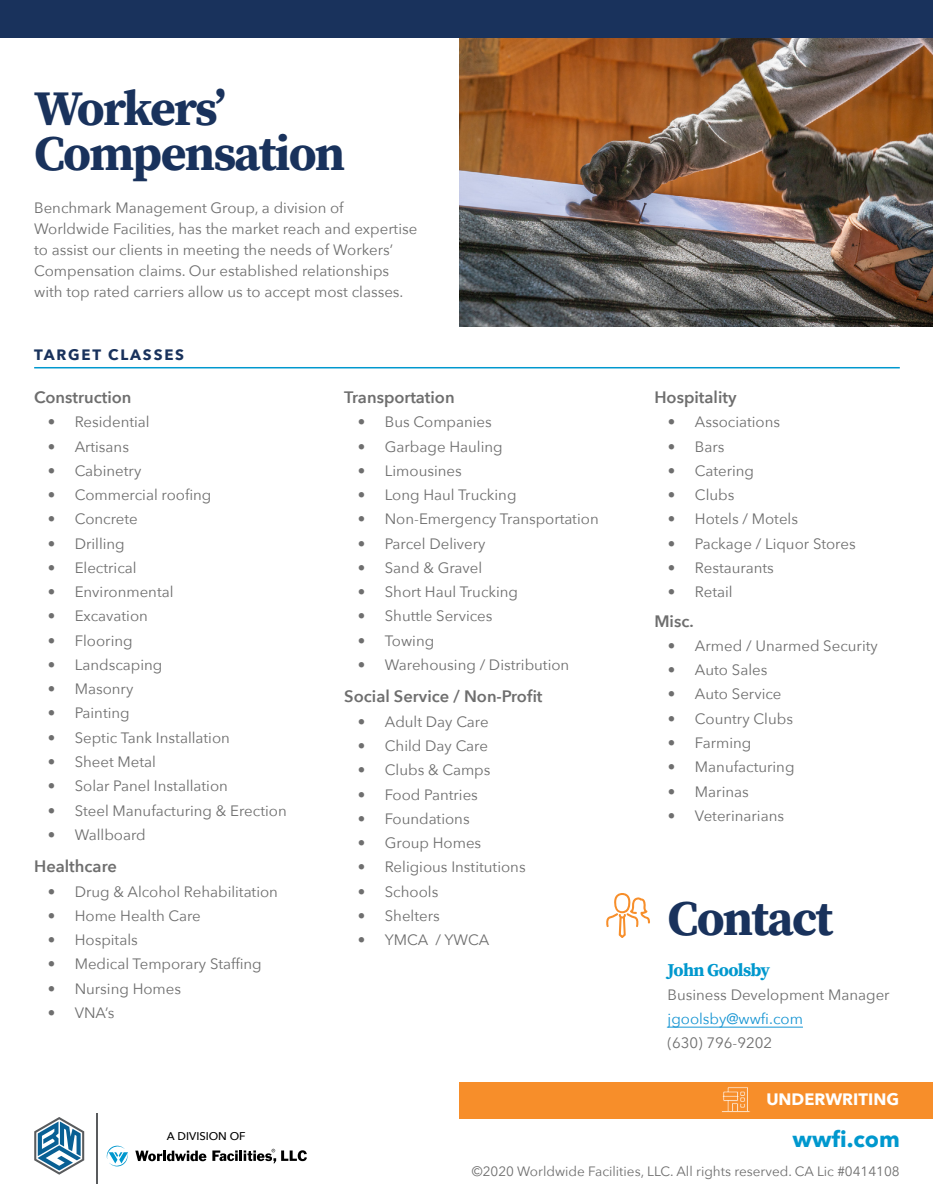
<style>
.page{position:relative;width:933px;height:1203px;background:#fff}
.page>*{position:absolute;margin:0;border:0;box-sizing:border-box;transform-origin:0 0}
.t1{font:700 49.5px/45px "Source Serif Pro";letter-spacing:-.035em;color:#19325c}
.t2{font:700 22.5px "Avenir Next";color:#0098ce}
.t3{font:700 18px "Source Serif Pro";letter-spacing:-.04em;color:#0098ce}
.t4{font:600 16.5px "Avenir Next";color:#6e6e6e}
.t5{font:700 16.5px "Avenir Next";color:#fff}
.t6{font:700 16.5px "Avenir Next LT Pro";color:#fff}
.t7{font:15px/21px "Avenir Next";color:#6e6e6e}
.t8{font:15px "Avenir Next";color:#1795d3}
.t9{font:700 15px "Avenir Next";letter-spacing:.12em;color:#19325c}
.t10{font:13.5px "Avenir Next";color:#6e6e6e}
.t11{font:500 11.25px "Avenir Next";color:#000}
</style>
<div class="page">
<img style="left:459px;top:38px;width:473px;height:288px">
<div style="left:459px;top:1081px;width:473px;height:36px;background:#f78e2a"></div>
<svg style="left:722px;top:1087px;width:26px;height:24px"></svg>
<div style="left:0;top:0;width:932px;height:38px;background:#19325c"></div>
<svg style="left:606px;top:893px;width:43px;height:44px"></svg>
<hr style="left:667px;top:1026px;width:135px;height:1px;background:#1795d3">
<hr style="left:34px;top:367px;width:865px;height:1px;background:#0098ce">
<svg style="left:34px;top:1117px;width:50px;height:57px"></svg>
<hr style="left:96px;top:1112px;width:1px;height:71px;background:#595b5d">
<svg style="left:135px;top:1150px;width:71px;height:10px"></svg>
<svg style="left:212px;top:1148px;width:95px;height:14px"></svg>
<svg style="left:106px;top:1145px;width:22px;height:21px"></svg>
<h1 class="t1" style="left:34px;top:85px;width:313px">Workers’<br>Compensation</h1>
<p class="t7" style="left:34px;top:197px;width:384px">Benchmark Management Group, a division of Worldwide Facilities, has the market reach and expertise to assist our clients in meeting the needs of Workers’ Compensation claims. Our established relationships with top rated carriers allow us to accept most classes.</p>
<p class="t9" style="left:34px;top:342px;width:151px">TARGET CLASSES</p>
<p class="t4" style="left:34px;top:383px;width:99px">Construction</p>
<p class="t7" style="left:48px;top:411px;width:103px">• Residential</p>
<p class="t7" style="left:48px;top:435px;width:83px">• Artisans</p>
<p class="t7" style="left:48px;top:459px;width:95px">• Cabinetry</p>
<p class="t7" style="left:48px;top:483px;width:165px">• Commercial roofing</p>
<p class="t7" style="left:48px;top:508px;width:92px">• Concrete</p>
<p class="t7" style="left:48px;top:532px;width:79px">• Drilling</p>
<p class="t7" style="left:48px;top:556px;width:90px">• Electrical</p>
<p class="t7" style="left:48px;top:580px;width:127px">• Environmental</p>
<p class="t7" style="left:48px;top:605px;width:102px">• Excavation</p>
<p class="t7" style="left:48px;top:629px;width:86px">• Flooring</p>
<p class="t7" style="left:48px;top:653px;width:116px">• Landscaping</p>
<p class="t7" style="left:48px;top:677px;width:87px">• Masonry</p>
<p class="t7" style="left:48px;top:702px;width:83px">• Painting</p>
<p class="t7" style="left:48px;top:726px;width:184px">• Septic Tank Installation</p>
<p class="t7" style="left:48px;top:750px;width:110px">• Sheet Metal</p>
<p class="t7" style="left:48px;top:774px;width:182px">• Solar Panel Installation</p>
<p class="t7" style="left:48px;top:799px;width:240px">• Steel Manufacturing &amp; Erection</p>
<p class="t7" style="left:48px;top:823px;width:100px">• Wallboard</p>
<p class="t4" style="left:34px;top:852px;width:84px">Healthcare</p>
<p class="t7" style="left:48px;top:879px;width:232px">• Drug &amp; Alcohol Rehabilitation</p>
<p class="t7" style="left:48px;top:904px;width:155px">• Home Health Care</p>
<p class="t7" style="left:48px;top:928px;width:92px">• Hospitals</p>
<p class="t7" style="left:48px;top:952px;width:215px">• Medical Temporary Staffing</p>
<p class="t7" style="left:48px;top:976px;width:135px">• Nursing Homes</p>
<p class="t7" style="left:48px;top:1001px;width:68px">• VNA’s</p>
<p class="t4" style="left:344px;top:383px;width:112px">Transportation</p>
<p class="t7" style="left:357px;top:411px;width:135px">• Bus Companies</p>
<p class="t7" style="left:357px;top:435px;width:146px">• Garbage Hauling</p>
<p class="t7" style="left:357px;top:459px;width:105px">• Limousines</p>
<p class="t7" style="left:357px;top:483px;width:160px">• Long Haul Trucking</p>
<p class="t7" style="left:357px;top:508px;width:242px">• Non-Emergency Transportation</p>
<p class="t7" style="left:357px;top:532px;width:129px">• Parcel Delivery</p>
<p class="t7" style="left:357px;top:556px;width:126px">• Sand &amp; Gravel</p>
<p class="t7" style="left:357px;top:580px;width:162px">• Short Haul Trucking</p>
<p class="t7" style="left:357px;top:605px;width:136px">• Shuttle Services</p>
<p class="t7" style="left:357px;top:629px;width:78px">• Towing</p>
<p class="t7" style="left:357px;top:653px;width:213px">• Warehousing / Distribution</p>
<p class="t4" style="left:344px;top:682px;width:199px">Social Service / Non-Profit</p>
<p class="t7" style="left:357px;top:710px;width:132px">• Adult Day Care</p>
<p class="t7" style="left:357px;top:734px;width:132px">• Child Day Care</p>
<p class="t7" style="left:357px;top:758px;width:134px">• Clubs &amp; Camps</p>
<p class="t7" style="left:357px;top:783px;width:122px">• Food Pantries</p>
<p class="t7" style="left:357px;top:807px;width:113px">• Foundations</p>
<p class="t7" style="left:357px;top:831px;width:125px">• Group Homes</p>
<p class="t7" style="left:357px;top:855px;width:169px">• Religious Institutions</p>
<p class="t7" style="left:357px;top:879px;width:82px">• Schools</p>
<p class="t7" style="left:357px;top:904px;width:83px">• Shelters</p>
<p class="t7" style="left:357px;top:928px;width:133px">• YMCA / YWCA</p>
<p class="t4" style="left:654px;top:383px;width:84px">Hospitality</p>
<p class="t7" style="left:667px;top:411px;width:114px">• Associations</p>
<p class="t7" style="left:667px;top:435px;width:58px">• Bars</p>
<p class="t7" style="left:667px;top:459px;width:88px">• Catering</p>
<p class="t7" style="left:667px;top:483px;width:68px">• Clubs</p>
<p class="t7" style="left:667px;top:508px;width:131px">• Hotels / Motels</p>
<p class="t7" style="left:667px;top:532px;width:189px">• Package / Liquor Stores</p>
<p class="t7" style="left:667px;top:556px;width:107px">• Restaurants</p>
<p class="t7" style="left:667px;top:580px;width:66px">• Retail</p>
<p class="t4" style="left:654px;top:606px;width:41px">Misc.</p>
<p class="t7" style="left:667px;top:634px;width:211px">• Armed / Unarmed Security</p>
<p class="t7" style="left:667px;top:658px;width:101px">• Auto Sales</p>
<p class="t7" style="left:667px;top:683px;width:115px">• Auto Service</p>
<p class="t7" style="left:667px;top:707px;width:126px">• Country Clubs</p>
<p class="t7" style="left:667px;top:731px;width:85px">• Farming</p>
<p class="t7" style="left:667px;top:755px;width:128px">• Manufacturing</p>
<p class="t7" style="left:667px;top:780px;width:82px">• Marinas</p>
<p class="t7" style="left:667px;top:804px;width:118px">• Veterinarians</p>
<h1 class="t1" style="left:667px;top:894px;width:167px">Contact</h1>
<p class="t3" style="left:667px;top:956px;width:104px">John Goolsby</p>
<p class="t7" style="left:667px;top:983px;width:223px">Business Development Manager</p>
<p class="t8" style="left:667px;top:1005px;width:137px">jgoolsby@wwfi.com</p>
<p class="t7" style="left:667px;top:1031px;width:106px">(630) 796-9202</p>
<p class="t6" style="left:802px;top:1081px;width:98px">PROGRAMS</p>
<p class="t5" style="left:766px;top:1084px;width:134px">UNDERWRITING</p>
<p class="t11" style="left:167px;top:1125px;width:80px">A DIVISION OF</p>
<h2 class="t2" style="left:792px;top:1119px;width:109px">wwfi.com</h2>
<p class="t10" style="left:471px;top:1159px;width:429px">©2020 Worldwide Facilities, LLC. All rights reserved. CA Lic #0414108</p>
</div>
